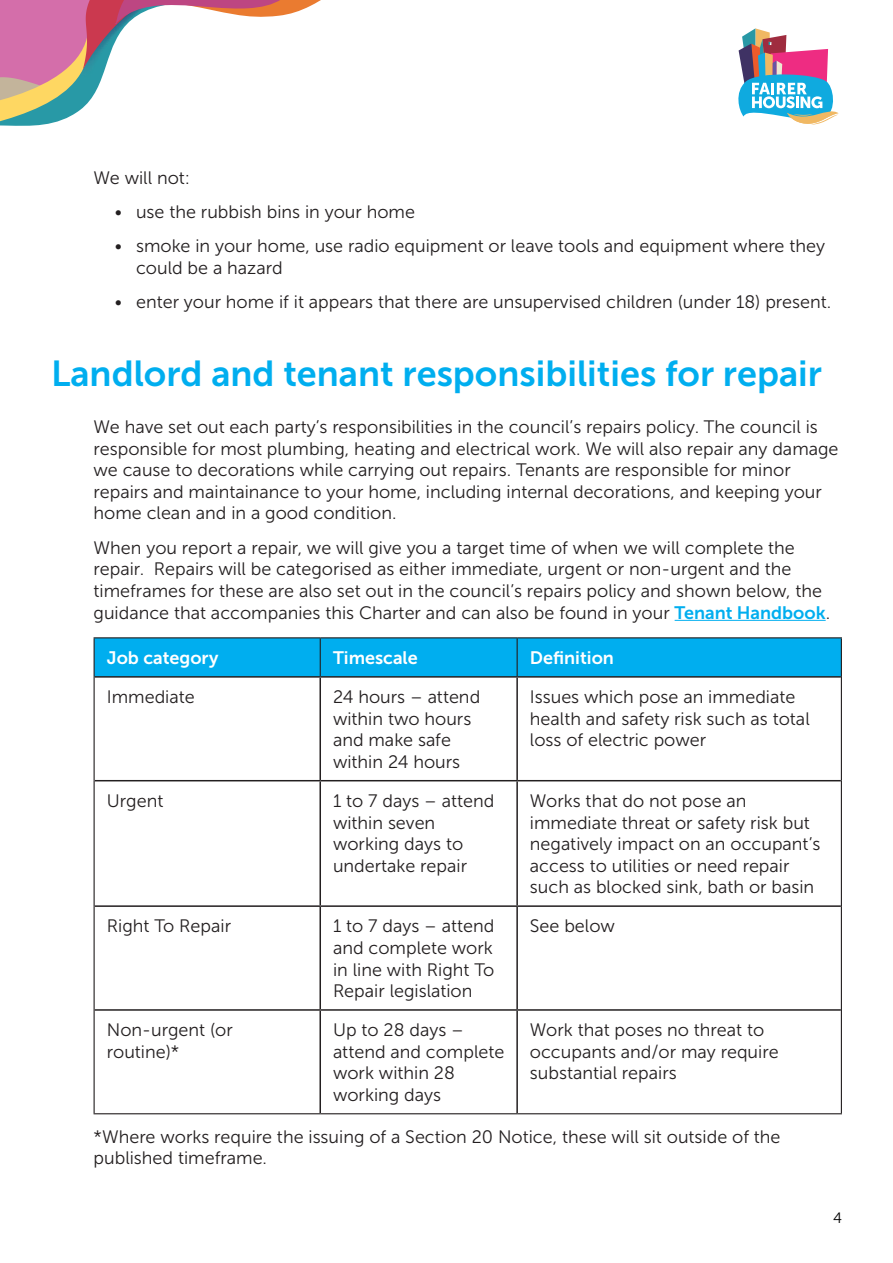
<style>
.page{position:relative;width:893px;height:1263px;background:#fff}
.page>*{position:absolute;margin:0;border:0;box-sizing:border-box;transform-origin:0 0}
.Heading{font:36px "Museo Sans 700";color:#00aeef}
.Paragraph{font:18px/21.6px "Museo Sans 300";color:#231f20}
.Table_body{font:18px/21.6px "Museo Sans 300";color:#231f20}
.Table_Header{font:18px "Museo Sans 700";color:#fff}
.t1{font:15px "Museo Sans 300";color:#000}
.s1{font-family:"Museo Sans 700";color:#00aeef}
</style>
<div class="page">
<svg style="left:0;top:0;width:321px;height:126px"></svg>
<svg style="left:738px;top:28px;width:101px;height:97px"></svg>
<hr style="left:675px;top:620px;width:151px;height:1px;background:#00aeef">
<div style="left:95px;top:638px;width:746px;height:38px;background:#00aeef"></div>
<hr style="left:95px;top:676px;width:225px;height:2px;background:#231f20">
<hr style="left:320px;top:676px;width:197px;height:2px;background:#231f20">
<hr style="left:319px;top:678px;width:2px;height:102px;background:#231f20">
<hr style="left:517px;top:676px;width:324px;height:2px;background:#231f20">
<hr style="left:516px;top:678px;width:2px;height:102px;background:#231f20">
<hr style="left:95px;top:780px;width:225px;height:1px;background:#231f20">
<hr style="left:320px;top:780px;width:197px;height:1px;background:#231f20">
<hr style="left:319px;top:781px;width:2px;height:124px;background:#231f20">
<hr style="left:517px;top:780px;width:324px;height:1px;background:#231f20">
<hr style="left:516px;top:781px;width:2px;height:124px;background:#231f20">
<hr style="left:95px;top:905px;width:225px;height:2px;background:#231f20">
<hr style="left:320px;top:905px;width:197px;height:2px;background:#231f20">
<hr style="left:319px;top:907px;width:2px;height:102px;background:#231f20">
<hr style="left:517px;top:905px;width:324px;height:2px;background:#231f20">
<hr style="left:516px;top:907px;width:2px;height:102px;background:#231f20">
<hr style="left:95px;top:1009px;width:225px;height:2px;background:#231f20">
<hr style="left:320px;top:1009px;width:197px;height:2px;background:#231f20">
<hr style="left:319px;top:1011px;width:2px;height:102px;background:#231f20">
<hr style="left:517px;top:1009px;width:324px;height:2px;background:#231f20">
<hr style="left:516px;top:1011px;width:2px;height:102px;background:#231f20">
<hr style="left:94px;top:677px;width:1px;height:104px;background:#231f20">
<hr style="left:841px;top:677px;width:1px;height:104px;background:#231f20">
<hr style="left:94px;top:781px;width:1px;height:125px;background:#231f20">
<hr style="left:841px;top:781px;width:1px;height:125px;background:#231f20">
<hr style="left:94px;top:906px;width:1px;height:104px;background:#231f20">
<hr style="left:841px;top:906px;width:1px;height:104px;background:#231f20">
<hr style="left:94px;top:1010px;width:1px;height:103px;background:#231f20">
<hr style="left:841px;top:1010px;width:1px;height:103px;background:#231f20">
<hr style="left:94px;top:1113px;width:226px;height:1px;background:#231f20">
<hr style="left:320px;top:1113px;width:197px;height:1px;background:#231f20">
<hr style="left:517px;top:1113px;width:325px;height:1px;background:#231f20">
<hr style="left:94px;top:637px;width:226px;height:1px;background:#231f20">
<hr style="left:320px;top:637px;width:197px;height:1px;background:#231f20">
<hr style="left:517px;top:637px;width:325px;height:1px;background:#231f20">
<hr style="left:94px;top:638px;width:1px;height:39px;background:#231f20">
<hr style="left:320px;top:638px;width:1px;height:38px;background:#231f20">
<hr style="left:517px;top:638px;width:1px;height:38px;background:#231f20">
<hr style="left:841px;top:638px;width:1px;height:39px;background:#231f20">
<p class="Paragraph" style="left:94px;top:167px;width:98px">We will not:</p>
<p class="Paragraph" style="left:115px;top:201px;width:302px">• use the rubbish bins in your home</p>
<p class="Paragraph" style="left:136px;top:235px;width:690px;text-indent:-21px">• smoke in your home, use radio equipment or leave tools and equipment where they could be a hazard</p>
<p class="Paragraph" style="left:115px;top:291px;width:718px">• enter your home if it appears that there are unsupervised children (under 18) present.</p>
<p class="Heading" style="left:51px;top:353px;width:772px">Landlord and tenant responsibilities for repair</p>
<p class="Paragraph" style="left:94px;top:416px;width:746px">We have set out each party’s responsibilities in the council’s repairs policy. The council is responsible for most plumbing, heating and electrical work. We will also repair any damage we cause to decorations while carrying out repairs. Tenants are responsible for minor repairs and maintainance to your home, including internal decorations, and keeping your home clean and in a good condition.</p>
<p class="Paragraph" style="left:94px;top:537px;width:738px">When you report a repair, we will give you a target time of when we will complete the repair. Repairs will be categorised as either immediate, urgent or non-urgent and the timeframes for these are also set out in the council’s repairs policy and shown below, the guidance that accompanies this Charter and can also be found in your <span class="s1">Tenant Handbook</span>.</p>
<p class="Table_Header" style="left:107px;top:648px;width:113px">Job category</p>
<p class="Table_Header" style="left:333px;top:648px;width:86px">Timescale</p>
<p class="Table_Header" style="left:530px;top:648px;width:86px">Definition</p>
<p class="Table_body" style="left:107px;top:686px;width:89px">Immediate</p>
<p class="Table_body" style="left:333px;top:686px;width:149px">24 hours – attend within two hours and make safe within 24 hours</p>
<p class="Table_body" style="left:530px;top:686px;width:281px">Issues which pose an immediate health and safety risk such as total loss of electric power</p>
<p class="Table_body" style="left:107px;top:790px;width:58px">Urgent</p>
<p class="Table_body" style="left:333px;top:790px;width:163px">1 to 7 days – attend within seven working days to undertake repair</p>
<p class="Table_body" style="left:530px;top:790px;width:292px">Works that do not pose an immediate threat or safety risk but negatively impact on an occupant’s access to utilities or need repair such as blocked sink, bath or basin</p>
<p class="Table_body" style="left:107px;top:915px;width:126px">Right To Repair</p>
<p class="Table_body" style="left:333px;top:915px;width:163px;text-align:justify">1 to 7 days – attend and complete work in line with Right To Repair legislation</p>
<p class="Table_body" style="left:530px;top:915px;width:87px">See below</p>
<p class="Table_body" style="left:107px;top:1019px;width:128px">Non-urgent (or routine)*</p>
<p class="Table_body" style="left:333px;top:1019px;width:173px">Up to 28 days – attend and complete work within 28 working days</p>
<p class="Table_body" style="left:530px;top:1019px;width:250px">Work that poses no threat to occupants and/or may require substantial repairs</p>
<p class="Paragraph" style="left:94px;top:1126px;width:688px">*Where works require the issuing of a Section 20 Notice, these will sit outside of the published timeframe.</p>
<p class="t1" style="left:833px;top:1210px;width:10px">4</p>
</div>
